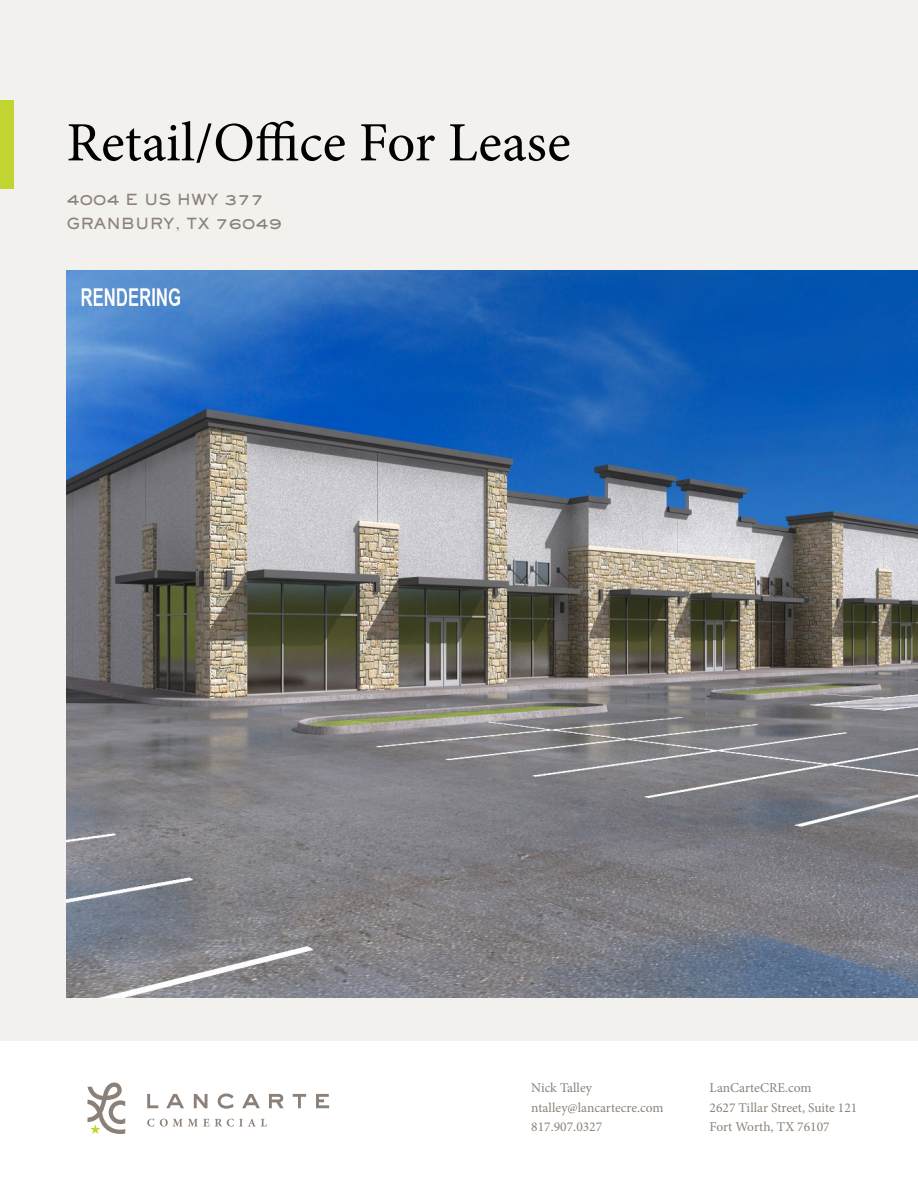
<style>
.page{position:relative;width:918px;height:1188px;background:#fff}
.page>*{position:absolute;margin:0;border:0;box-sizing:border-box;transform-origin:0 0}
.t1{font:55.5px "Minion Pro";color:#000}
.t2{font:15px "Sackers Gothic Heavy AT";letter-spacing:.015em;color:#8c8179}
.t3{font:13.5px "Minion Pro";color:#8c8179}
</style>
<div class="page">
<div style="left:0;top:0;width:918px;height:1040px;background:#f2f1ee"></div>
<svg style="left:87px;top:1082px;width:38px;height:52px"></svg>
<svg style="left:147px;top:1094px;width:11px;height:14px"></svg>
<svg style="left:166px;top:1094px;width:18px;height:14px"></svg>
<svg style="left:194px;top:1094px;width:13px;height:14px"></svg>
<svg style="left:218px;top:1093px;width:16px;height:16px"></svg>
<svg style="left:242px;top:1094px;width:18px;height:14px"></svg>
<svg style="left:269px;top:1094px;width:15px;height:14px"></svg>
<svg style="left:293px;top:1094px;width:13px;height:14px"></svg>
<svg style="left:316px;top:1094px;width:13px;height:14px"></svg>
<svg style="left:147px;top:1119px;width:7px;height:8px"></svg>
<svg style="left:160px;top:1119px;width:107px;height:8px"></svg>
<div style="left:0;top:100px;width:14px;height:89px;background:#c1d42f"></div>
<img style="left:66px;top:270px;width:852px;height:728px">
<p class="t1" style="left:66px;top:106px;width:506px">Retail/Office For Lease</p>
<p class="t2" style="left:66px;top:190px;width:199px">4004 E US HWY 377</p>
<p class="t2" style="left:67px;top:214px;width:217px">GRANBURY, TX 76049</p>
<p class="t3" style="left:531px;top:1079px;width:62px">Nick Talley</p>
<p class="t3" style="left:531px;top:1098px;width:134px">ntalley@lancartecre.com</p>
<p class="t3" style="left:531px;top:1118px;width:72px">817.907.0327</p>
<p class="t3" style="left:710px;top:1079px;width:104px">LanCarteCRE.com</p>
<p class="t3" style="left:710px;top:1098px;width:149px">2627 Tillar Street, Suite 121</p>
<p class="t3" style="left:710px;top:1118px;width:122px">Fort Worth, TX 76107</p>
</div>
